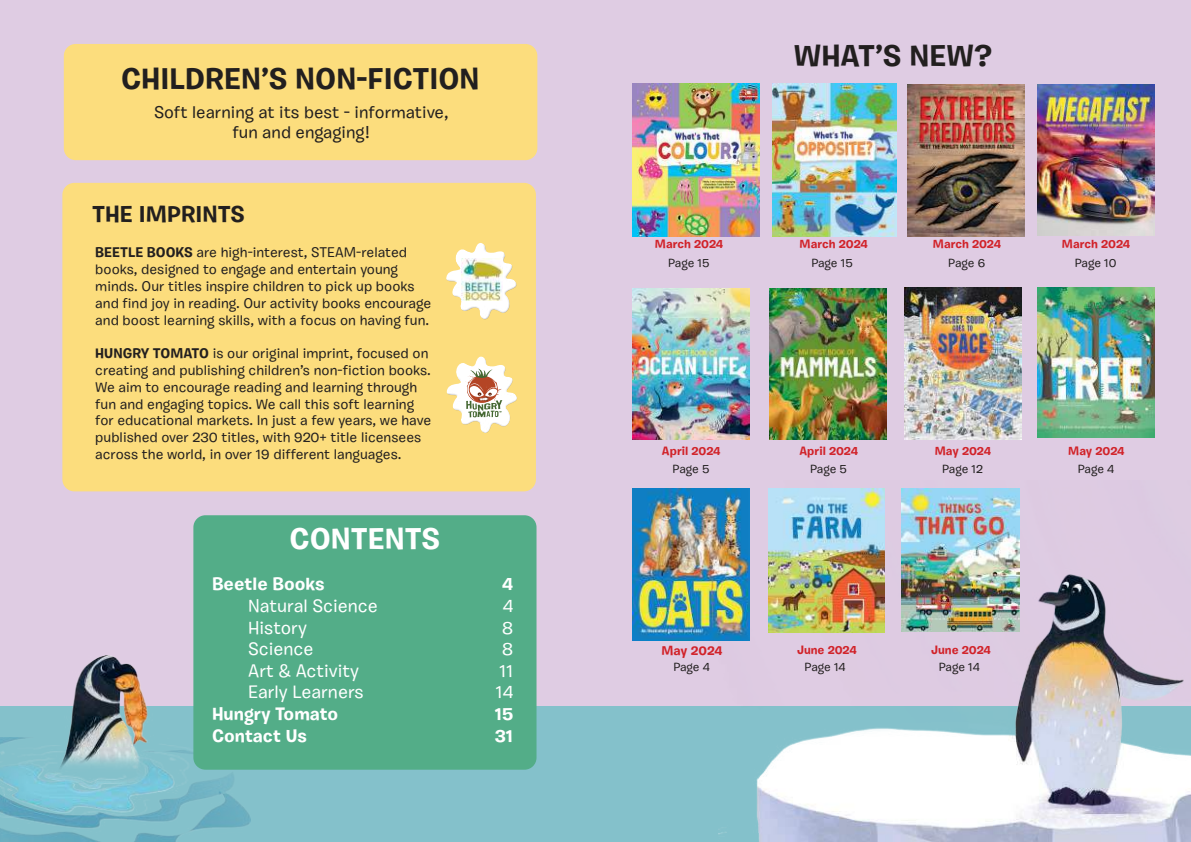
<style>
.page{position:relative;width:1191px;height:842px;background:#dfcce3}
.page>*{position:absolute;margin:0;border:0;box-sizing:border-box;transform-origin:0 0}
.t1{font:700 30px "Burbank Small";color:#221f1f}
.t2{font:700 30px "Burbank Small";color:#fff}
.t3{font:700 23px "Burbank Small";color:#221f1f}
.t4{font:500 18px "Burbank Small";color:#fff}
.t5{font:700 18px "Burbank Small";color:#fff}
.t6{font:500 17px/20.4px "Burbank Small";color:#221f1f;text-align:center}
.t7{font:500 14px/16.8px "Burbank Small";color:#221f1f}
.t8{font:700 13px "Burbank Small";letter-spacing:-.005em;color:#d12229}
.t9{font:700 12px "Burbank Small";letter-spacing:-.005em;color:#d12229}
.t10{font:500 12px "Burbank Small";letter-spacing:-.01em;color:#221f1f}
.s1{font-weight:700}
</style>
<div class="page">
<div style="left:0;top:707px;width:1191px;height:135px;background:#84c1cb"></div>
<img style="left:718px;top:488px;width:473px;height:354px">
<div style="left:64px;top:44px;width:473px;height:116px;background:#fcdd7d;border-radius:12px"></div>
<div style="left:62px;top:183px;width:474px;height:308px;background:#fcdd7d;border-radius:12px"></div>
<svg style="left:446px;top:243px;width:70px;height:76px"></svg>
<img style="left:461px;top:259px;width:41px;height:42px">
<svg style="left:446px;top:356px;width:71px;height:77px"></svg>
<img style="left:632px;top:489px;width:117px;height:151px">
<img style="left:1037px;top:287px;width:117px;height:151px">
<img style="left:769px;top:288px;width:117px;height:151px">
<img style="left:632px;top:288px;width:117px;height:152px">
<img style="left:907px;top:84px;width:117px;height:152px">
<img style="left:1037px;top:84px;width:117px;height:152px">
<img style="left:904px;top:288px;width:117px;height:152px">
<img style="left:0;top:738px;width:250px;height:104px">
<img style="left:633px;top:84px;width:127px;height:152px">
<img style="left:772px;top:84px;width:124px;height:152px">
<img style="left:902px;top:489px;width:117px;height:142px">
<img style="left:768px;top:489px;width:117px;height:143px">
<img style="left:57px;top:656px;width:119px;height:118px">
<div style="left:193px;top:515px;width:343px;height:255px;background:#53ad88;border-radius:12px"></div>
<h1 class="t1" style="left:121px;top:68px;width:360px">CHILDREN’S NON-FICTION</h1>
<p class="t6" style="left:154px;top:103px;width:296px">Soft learning at its best - informative, fun and engaging!</p>
<h2 class="t3" style="left:92px;top:206px;width:154px">THE IMPRINTS</h2>
<p class="t7" style="left:95px;top:246px;width:338px"><span class="s1">BEETLE BOOKS</span> are high-interest, STEAM-related books, designed to engage and entertain young minds. Our titles inspire children to pick up books and find joy in reading. Our activity books encourage and boost learning skills, with a focus on having fun.</p>
<p class="t7" style="left:95px;top:346px;width:337px"><span class="s1">HUNGRY TOMATO</span> is our original imprint, focused on creating and publishing children’s non-fiction books.<br>We aim to encourage reading and learning through fun and engaging topics. We call this soft learning for educational markets. In just a few years, we have published over 230 titles, with 920+ title licensees across the world, in over 19 different languages.</p>
<h1 class="t2" style="left:289px;top:528px;width:152px">CONTENTS</h1>
<p class="t5" style="left:212px;top:577px;width:114px">Beetle Books</p>
<p class="t5" style="left:502px;top:577px;width:13px">4</p>
<p class="t4" style="left:248px;top:598px;width:131px">Natural Science</p>
<p class="t4" style="left:503px;top:598px;width:12px">4</p>
<p class="t4" style="left:248px;top:620px;width:60px">History</p>
<p class="t4" style="left:502px;top:620px;width:12px">8</p>
<p class="t4" style="left:248px;top:641px;width:67px">Science</p>
<p class="t4" style="left:502px;top:641px;width:12px">8</p>
<p class="t4" style="left:248px;top:663px;width:112px">Art &amp; Activity</p>
<p class="t4" style="left:499px;top:663px;width:15px">11</p>
<p class="t4" style="left:248px;top:685px;width:117px">Early Learners</p>
<p class="t4" style="left:496px;top:685px;width:19px">14</p>
<p class="t5" style="left:212px;top:707px;width:128px">Hungry Tomato</p>
<p class="t5" style="left:495px;top:707px;width:20px">15</p>
<p class="t5" style="left:212px;top:729px;width:96px">Contact Us</p>
<p class="t5" style="left:495px;top:729px;width:20px">31</p>
<h1 class="t1" style="left:794px;top:45px;width:200px">WHAT’S NEW?</h1>
<p class="t9" style="left:655px;top:240px;width:70px">March 2024</p>
<p class="t9" style="left:799px;top:240px;width:70px">March 2024</p>
<p class="t9" style="left:933px;top:240px;width:70px">March 2024</p>
<p class="t9" style="left:1062px;top:240px;width:70px">March 2024</p>
<p class="t10" style="left:668px;top:257px;width:43px">Page 15</p>
<p class="t10" style="left:811px;top:257px;width:43px">Page 15</p>
<p class="t10" style="left:948px;top:257px;width:38px">Page 6</p>
<p class="t10" style="left:1074px;top:257px;width:43px">Page 10</p>
<p class="t9" style="left:662px;top:446px;width:60px">April 2024</p>
<p class="t9" style="left:799px;top:446px;width:60px">April 2024</p>
<p class="t9" style="left:934px;top:446px;width:58px">May 2024</p>
<p class="t9" style="left:1068px;top:446px;width:58px">May 2024</p>
<p class="t10" style="left:672px;top:464px;width:38px">Page 5</p>
<p class="t10" style="left:810px;top:464px;width:38px">Page 5</p>
<p class="t10" style="left:942px;top:464px;width:42px">Page 12</p>
<p class="t10" style="left:1077px;top:464px;width:38px">Page 4</p>
<p class="t8" style="left:661px;top:645px;width:62px">May 2024</p>
<p class="t9" style="left:797px;top:645px;width:61px">June 2024</p>
<p class="t9" style="left:931px;top:645px;width:61px">June 2024</p>
<p class="t10" style="left:673px;top:662px;width:38px">Page 4</p>
<p class="t10" style="left:804px;top:662px;width:43px">Page 14</p>
<p class="t10" style="left:938px;top:662px;width:43px">Page 14</p>
</div>
